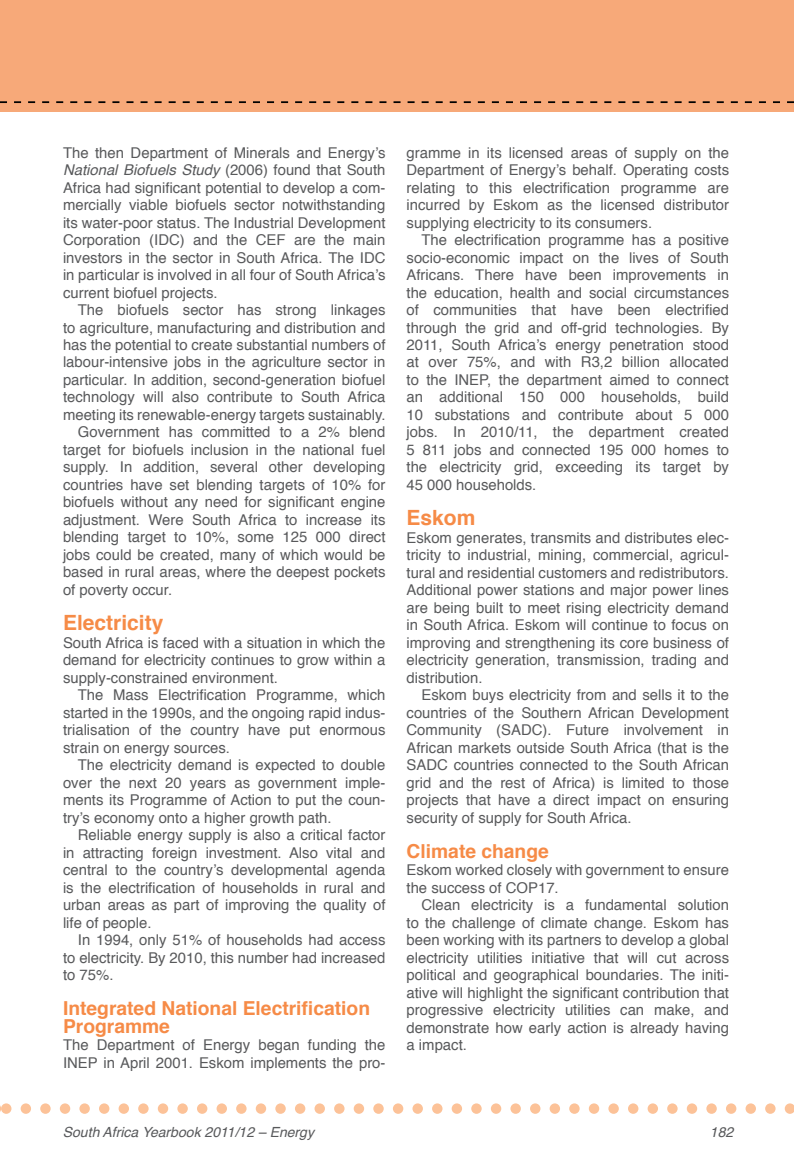
<style>
.page{position:relative;width:794px;height:1166px;background:#fff}
.page>*{position:absolute;margin:0;border:0;box-sizing:border-box;transform-origin:0 0}
.t1{font:700 21px "Helvetica";color:#f68b47}
.t2{font:700 19.25px/17.5px "Helvetica";color:#f68b47}
.t3{font:14.88px/17.5px "Helvetica";color:#58595b;text-align:justify}
.t4{font:italic 14px "Helvetica";color:#58595b}
.s1{font-style:italic}
</style>
<div class="page">
<div style="left:0;top:0;width:794px;height:112px;background:#f7a979"></div>
<svg style="left:0;top:101px;width:794px;height:2px"></svg>
<div style="left:158px;top:1103px;width:10px;height:11px;background:#fcc298;border-radius:50%"></div>
<div style="left:197px;top:1103px;width:10px;height:11px;background:#fcc298;border-radius:50%"></div>
<div style="left:177px;top:1103px;width:11px;height:11px;background:#fcc298;border-radius:50%"></div>
<div style="left:1px;top:1103px;width:10px;height:11px;background:#fcc298;border-radius:50%"></div>
<div style="left:79px;top:1103px;width:11px;height:11px;background:#fcc298;border-radius:50%"></div>
<div style="left:40px;top:1103px;width:11px;height:11px;background:#fcc298;border-radius:50%"></div>
<div style="left:119px;top:1103px;width:10px;height:11px;background:#fcc298;border-radius:50%"></div>
<div style="left:21px;top:1103px;width:10px;height:11px;background:#fcc298;border-radius:50%"></div>
<div style="left:99px;top:1103px;width:10px;height:11px;background:#fcc298;border-radius:50%"></div>
<div style="left:60px;top:1103px;width:10px;height:11px;background:#fcc298;border-radius:50%"></div>
<div style="left:138px;top:1103px;width:11px;height:11px;background:#fcc298;border-radius:50%"></div>
<div style="left:314px;top:1103px;width:11px;height:11px;background:#fcc298;border-radius:50%"></div>
<div style="left:236px;top:1103px;width:10px;height:11px;background:#fcc298;border-radius:50%"></div>
<div style="left:393px;top:1103px;width:10px;height:11px;background:#fcc298;border-radius:50%"></div>
<div style="left:354px;top:1103px;width:10px;height:11px;background:#fcc298;border-radius:50%"></div>
<div style="left:275px;top:1103px;width:11px;height:11px;background:#fcc298;border-radius:50%"></div>
<div style="left:432px;top:1103px;width:10px;height:11px;background:#fcc298;border-radius:50%"></div>
<div style="left:334px;top:1103px;width:10px;height:11px;background:#fcc298;border-radius:50%"></div>
<div style="left:256px;top:1103px;width:10px;height:11px;background:#fcc298;border-radius:50%"></div>
<div style="left:412px;top:1103px;width:11px;height:11px;background:#fcc298;border-radius:50%"></div>
<div style="left:216px;top:1103px;width:11px;height:11px;background:#fcc298;border-radius:50%"></div>
<div style="left:373px;top:1103px;width:11px;height:11px;background:#fcc298;border-radius:50%"></div>
<div style="left:295px;top:1103px;width:10px;height:11px;background:#fcc298;border-radius:50%"></div>
<div style="left:452px;top:1103px;width:10px;height:11px;background:#fcc298;border-radius:50%"></div>
<div style="left:569px;top:1103px;width:10px;height:11px;background:#fcc298;border-radius:50%"></div>
<div style="left:491px;top:1103px;width:10px;height:11px;background:#fcc298;border-radius:50%"></div>
<div style="left:647px;top:1103px;width:11px;height:11px;background:#fcc298;border-radius:50%"></div>
<div style="left:608px;top:1103px;width:11px;height:11px;background:#fcc298;border-radius:50%"></div>
<div style="left:530px;top:1103px;width:10px;height:11px;background:#fcc298;border-radius:50%"></div>
<div style="left:687px;top:1103px;width:10px;height:11px;background:#fcc298;border-radius:50%"></div>
<div style="left:589px;top:1103px;width:10px;height:11px;background:#fcc298;border-radius:50%"></div>
<div style="left:510px;top:1103px;width:11px;height:11px;background:#fcc298;border-radius:50%"></div>
<div style="left:667px;top:1103px;width:10px;height:11px;background:#fcc298;border-radius:50%"></div>
<div style="left:471px;top:1103px;width:11px;height:11px;background:#fcc298;border-radius:50%"></div>
<div style="left:628px;top:1103px;width:10px;height:11px;background:#fcc298;border-radius:50%"></div>
<div style="left:549px;top:1103px;width:11px;height:11px;background:#fcc298;border-radius:50%"></div>
<div style="left:706px;top:1103px;width:11px;height:11px;background:#fcc298;border-radius:50%"></div>
<div style="left:745px;top:1103px;width:11px;height:11px;background:#fcc298;border-radius:50%"></div>
<svg style="left:784px;top:1103px;width:10px;height:11px"></svg>
<div style="left:765px;top:1103px;width:10px;height:11px;background:#fcc298;border-radius:50%"></div>
<div style="left:726px;top:1103px;width:10px;height:11px;background:#fcc298;border-radius:50%"></div>
<p class="t3" style="left:63px;top:144px;width:324px">The then Department of Minerals and Energy’s <span class="s1">National Biofuels Study</span> (2006) found that South Africa had significant potential to develop a com&shy;mercially viable biofuels sector notwithstanding its water-poor status. The Industrial Development Corporation (IDC) and the CEF are the main investors in the sector in South Africa. The IDC in particular is involved in all four of South Africa’s current biofuel projects.</p>
<p class="t3" style="left:78px;top:301px;width:309px">The biofuels sector has strong linkages</p>
<p class="t3" style="left:63px;top:319px;width:324px">to agriculture, manufacturing and distribution and</p>
<p class="t3" style="left:63px;top:336px;width:324px">has the potential to create substantial numbers of</p>
<p class="t3" style="left:63px;top:354px;width:324px">labour-intensive jobs in the agriculture sector in</p>
<p class="t3" style="left:63px;top:371px;width:324px">particular. In addition, second-generation biofuel</p>
<p class="t3" style="left:63px;top:389px;width:324px">technology will also contribute to South Africa</p>
<p class="t3" style="left:63px;top:406px;width:324px">meeting its renewable-energy targets sustainably.</p>
<p class="t3" style="left:78px;top:424px;width:309px">Government has committed to a 2% blend</p>
<p class="t3" style="left:63px;top:441px;width:324px">target for biofuels inclusion in the national fuel</p>
<p class="t3" style="left:63px;top:459px;width:324px">supply. In addition, several other developing</p>
<p class="t3" style="left:63px;top:476px;width:324px">countries have set blending targets of 10% for</p>
<p class="t3" style="left:63px;top:494px;width:324px">biofuels without any need for significant engine</p>
<p class="t3" style="left:63px;top:511px;width:324px">adjustment. Were South Africa to increase its</p>
<p class="t3" style="left:63px;top:529px;width:324px">blending target to 10%, some 125 000 direct</p>
<p class="t3" style="left:63px;top:546px;width:324px">jobs could be created, many of which would be</p>
<p class="t3" style="left:63px;top:564px;width:324px">based in rural areas, where the deepest pockets</p>
<p class="t3" style="left:63px;top:581px;width:111px">of poverty occur.</p>
<h1 class="t1" style="left:63px;top:606px;width:102px">Electricity</h1>
<p class="t3" style="left:63px;top:634px;width:324px">South Africa is faced with a situation in which the demand for electricity continues to grow within a supply-constrained environment.</p>
<p class="t3" style="left:63px;top:686px;width:324px;text-indent:15px">The Mass Electrification Programme, which started in the 1990s, and the ongoing rapid indus&shy;trialisation of the country have put enormous strain on energy sources.</p>
<p class="t3" style="left:63px;top:756px;width:324px;text-indent:15px">The electricity demand is expected to double over the next 20 years as government imple&shy;ments its Programme of Action to put the coun&shy;try’s economy onto a higher growth path.</p>
<p class="t3" style="left:63px;top:826px;width:324px;text-indent:15px">Reliable energy supply is also a critical factor in attracting foreign investment. Also vital and central to the country’s developmental agenda is the electrification of households in rural and urban areas as part of improving the quality of life of people.</p>
<p class="t3" style="left:63px;top:931px;width:324px;text-indent:15px">In 1994, only 51% of households had access to electricity. By 2010, this number had increased to 75%.</p>
<p class="t2" style="left:63px;top:1000px;width:308px">Integrated National Electrification<br>Programme</p>
<p class="t3" style="left:63px;top:1036px;width:324px">The Department of Energy began funding the<br>INEP in April 2001. Eskom implements the pro-</p>
<p class="t3" style="left:406px;top:144px;width:324px">gramme in its licensed areas of supply on the Department of Energy’s behalf. Operating costs relating to this electrification programme are incurred by Eskom as the licensed distributor supplying electricity to its consumers.</p>
<p class="t3" style="left:406px;top:231px;width:324px;text-indent:15px">The electrification programme has a positive socio-economic impact on the lives of South Africans. There have been improvements in the education, health and social circumstances of communities that have been electrified through the grid and off-grid technologies. By 2011, South Africa’s energy penetration stood at over 75%, and with R3,2 billion allocated to the INEP, the department aimed to connect an additional 150 000 households, build 10 substations and contribute about 5 000 jobs. In 2010/11, the department created 5 811 jobs and connected 195 000 homes to the electricity grid, exceeding its target by 45 000 households.</p>
<h1 class="t1" style="left:406px;top:501px;width:70px">Eskom</h1>
<p class="t3" style="left:406px;top:529px;width:324px">Eskom generates, transmits and distributes elec&shy;tricity to industrial, mining, commercial, agricul&shy;tural and residential customers and redistributors.<br>Additional power stations and major power lines are being built to meet rising electricity demand in South Africa. Eskom will continue to focus on improving and strengthening its core business of electricity generation, transmission, trading and distribution.</p>
<p class="t3" style="left:406px;top:686px;width:324px;text-indent:15px">Eskom buys electricity from and sells it to the countries of the Southern African Development Community (SADC). Future involvement in African markets outside South Africa (that is the SADC countries connected to the South African grid and the rest of Africa) is limited to those projects that have a direct impact on ensuring security of supply for South Africa.</p>
<p class="t2" style="left:406px;top:842px;width:144px">Climate change</p>
<p class="t3" style="left:406px;top:861px;width:324px">Eskom worked closely with government to ensure the success of COP17.</p>
<p class="t3" style="left:406px;top:896px;width:324px;text-indent:15px">Clean electricity is a fundamental solution to the challenge of climate change. Eskom has been working with its partners to develop a global electricity utilities initiative that will cut across political and geographical boundaries. The initi&shy;ative will highlight the significant contribution that progressive electricity utilities can make, and demonstrate how early action is already having a impact.</p>
<p class="t4" style="left:63px;top:1121px;width:253px">South Africa Yearbook 2011/12 – Energy</p>
<p class="t4" style="left:710px;top:1121px;width:25px">182</p>
</div>
